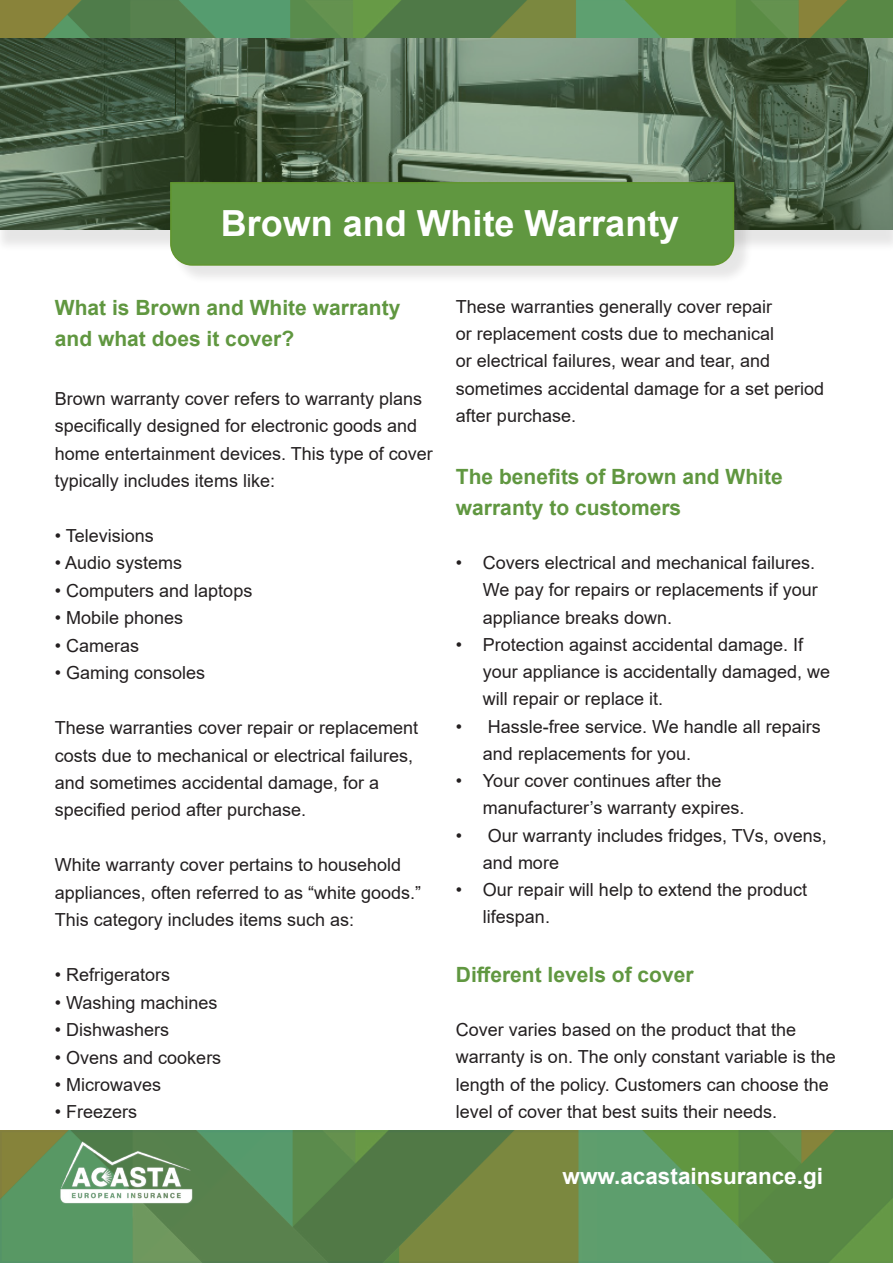
<style>
.page{position:relative;width:893px;height:1263px;background:#fff}
.page>*{position:absolute;margin:0;border:0;box-sizing:border-box;transform-origin:0 0}
.t1{font:700 36px "Arial";color:#fff}
.t2{font:700 22.5px "Arial";color:#fff}
.t3{font:700 21px/31px "Arial";color:#609740}
.t4{font:18px/27.3px "Arial";color:#231f20}
</style>
<div class="page">
<img style="left:0;top:0;width:893px;height:45px">
<img style="left:3px;top:1133px;width:887px;height:127px">
<img style="left:54px;top:1130px;width:149px;height:79px">
<div style="left:0;top:45px;width:893px;height:208px;background:#231f20;opacity:.11"></div>
<svg style="left:1px;top:38px;width:892px;height:192px;background:#596f58"></svg>
<div style="left:172px;top:184px;width:581px;height:100px;background:#231f20;opacity:.11"></div>
<svg style="left:169px;top:181px;width:566px;height:85px;background:#619741"></svg>
<p class="t1" style="left:221px;top:198px;width:460px">Brown and White Warranty</p>
<p class="t3" style="left:55px;top:292px;width:347px">What is Brown and White warranty and what does it cover?</p>
<p class="t4" style="left:55px;top:384px;width:379px">Brown warranty cover refers to warranty plans specifically designed for electronic goods and home entertainment devices. This type of cover typically includes items like:</p>
<p class="t4" style="left:55px;top:522px;width:101px">• Televisions</p>
<p class="t4" style="left:55px;top:549px;width:129px">• Audio systems</p>
<p class="t4" style="left:55px;top:577px;width:199px">• Computers and laptops</p>
<p class="t4" style="left:55px;top:604px;width:130px">• Mobile phones</p>
<p class="t4" style="left:55px;top:632px;width:86px">• Cameras</p>
<p class="t4" style="left:55px;top:659px;width:152px">• Gaming consoles</p>
<p class="t4" style="left:55px;top:714px;width:365px">These warranties cover repair or replacement costs due to mechanical or electrical failures, and sometimes accidental damage, for a specified period after purchase.</p>
<p class="t4" style="left:55px;top:851px;width:368px">White warranty cover pertains to household appliances, often referred to as “white goods.”<br>This category includes items such as:</p>
<p class="t4" style="left:55px;top:961px;width:117px">• Refrigerators</p>
<p class="t4" style="left:55px;top:988px;width:164px">• Washing machines</p>
<p class="t4" style="left:55px;top:1016px;width:116px">• Dishwashers</p>
<p class="t4" style="left:55px;top:1043px;width:168px">• Ovens and cookers</p>
<p class="t4" style="left:55px;top:1071px;width:108px">• Microwaves</p>
<p class="t4" style="left:55px;top:1098px;width:84px">• Freezers</p>
<p class="t4" style="left:456px;top:293px;width:370px">These warranties generally cover repair<br>or replacement costs due to mechanical<br>or electrical failures, wear and tear, and sometimes accidental damage for a set period after purchase.</p>
<p class="t3" style="left:456px;top:461px;width:328px">The benefits of Brown and White warranty to customers</p>
<p class="t4" style="left:483px;top:549px;width:336px;text-indent:-27px">• Covers electrical and mechanical failures.<br>We pay for repairs or replacements if your appliance breaks down.</p>
<p class="t4" style="left:483px;top:631px;width:349px;text-indent:-27px">• Protection against accidental damage. If your appliance is accidentally damaged, we will repair or replace it.</p>
<p class="t4" style="left:483px;top:712px;width:339px;text-indent:-27px">• Hassle-free service. We handle all repairs and replacements for you.</p>
<p class="t4" style="left:483px;top:767px;width:263px;text-indent:-27px">• Your cover continues after the manufacturer’s warranty expires.</p>
<p class="t4" style="left:483px;top:821px;width:345px;text-indent:-27px">• Our warranty includes fridges, TVs, ovens, and more</p>
<p class="t4" style="left:483px;top:876px;width:326px;text-indent:-27px">• Our repair will help to extend the product lifespan.</p>
<p class="t3" style="left:456px;top:959px;width:239px">Different levels of cover</p>
<p class="t4" style="left:456px;top:1016px;width:381px">Cover varies based on the product that the warranty is on. The only constant variable is the length of the policy. Customers can choose the level of cover that best suits their needs.</p>
<p class="t2" style="left:562px;top:1160px;width:262px">www.acastainsurance.gi</p>
</div>
